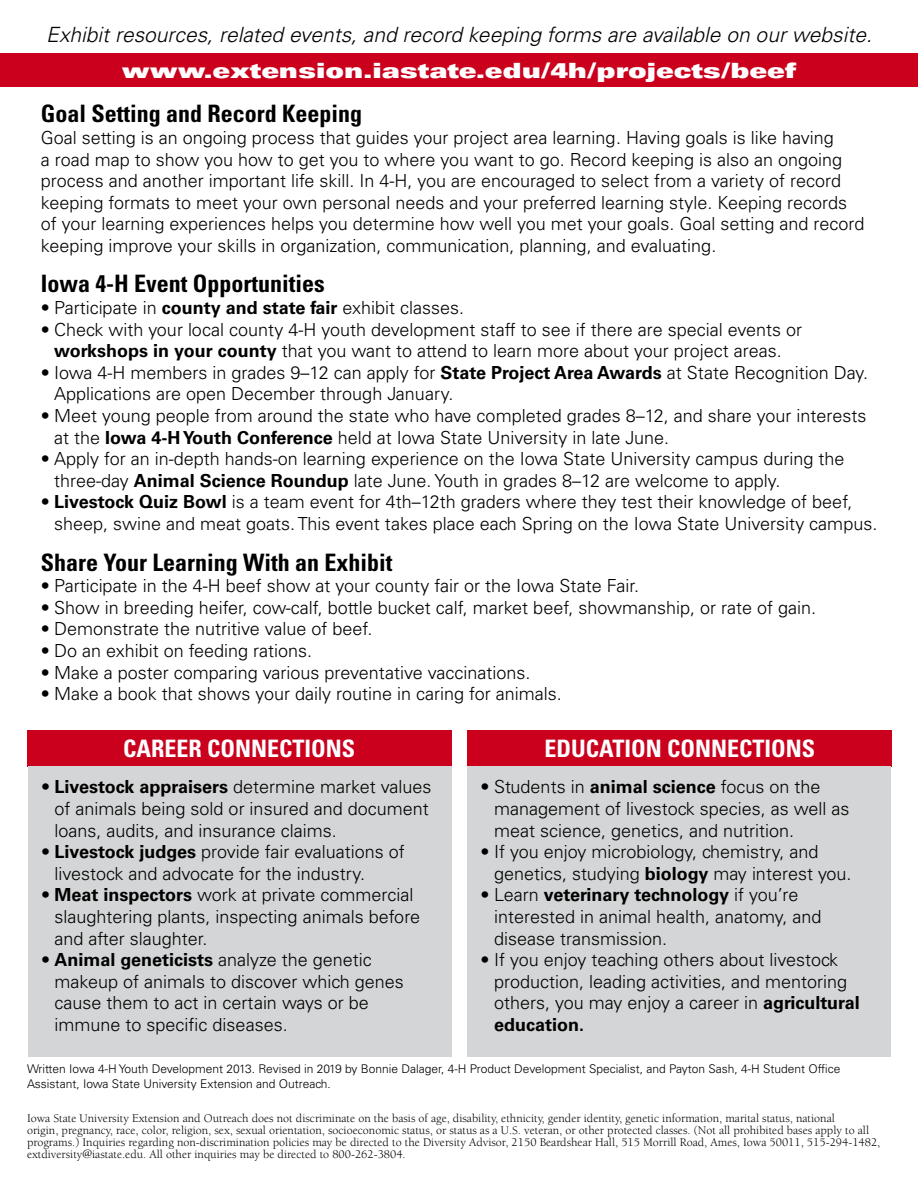
<style>
.page{position:relative;width:918px;height:1188px;background:#fff}
.page>*{position:absolute;margin:0;border:0;box-sizing:border-box;transform-origin:0 0}
.Headings_Page_2{font:700 condensed 24px "Univers LT Std";color:#000}
.Bar_Headings{font:700 condensed 24px "Univers LT Std";color:#fff}
.Headings{font:700 condensed 24px "Univers LT Std";color:#000}
.Important_Informatio{font:italic 300 21px "Univers LT Std";color:#000}
.Website_URL{font:21px "Univers LT Std X Black Ex";color:#fff}
.t1{font:300 18px/21.6px "Univers LT Std";color:#000}
.Justice_Statement{font:12px/12px "Berkeley Std";color:#000}
.t2{font:300 12px/14.4px "Univers LT Std";color:#000}
.s1{font-weight:700}
</style>
<div class="page">
<div style="left:468px;top:730px;width:424px;height:37px;background:#ca001d"></div>
<div style="left:27px;top:730px;width:425px;height:37px;background:#ca001d"></div>
<div style="left:0;top:53px;width:918px;height:34px;background:#ca001d"></div>
<div style="left:28px;top:767px;width:424px;height:290px;background:#d4d5d6"></div>
<div style="left:467px;top:767px;width:424px;height:290px;background:#d4d5d6"></div>
<p class="Important_Informatio" style="left:46px;top:22px;width:827px">Exhibit resources, related events, and record keeping forms are available on our website.</p>
<h2 class="Website_URL" style="left:122px;top:58px;width:676px">www.extension.iastate.edu/4h/projects/beef</h2>
<h3 class="Headings" style="left:41px;top:99px;width:323px">Goal Setting and Record Keeping</h3>
<p class="t1" style="left:41px;top:127px;width:825px">Goal setting is an ongoing process that guides your project area learning. Having goals is like having<br>a road map to show you how to get you to where you want to go. Record keeping is also an ongoing process and another important life skill. In 4-H, you are encouraged to select from a variety of record keeping formats to meet your own personal needs and your preferred learning style. Keeping records of your learning experiences helps you determine how well you met your goals. Goal setting and record keeping improve your skills in organization, communication, planning, and evaluating.</p>
<h3 class="Headings_Page_2" style="left:41px;top:269px;width:285px">Iowa 4-H Event Opportunities</h3>
<p class="t1" style="left:41px;top:297px;width:425px">• Participate in <span class="s1">county and state fair</span> exhibit classes.</p>
<p class="t1" style="left:41px;top:319px;width:763px;text-align:center">• Check with your local county 4-H youth development staff to see if there are special events or <span class="s1">workshops in your county</span> that you want to attend to learn more about your project areas.</p>
<p class="t1" style="left:54px;top:362px;width:815px;text-indent:-14px">• Iowa 4-H members in grades 9–12 can apply for <span class="s1">State Project Area Awards</span> at State Recognition Day.<br>Applications are open December through January.</p>
<p class="t1" style="left:54px;top:405px;width:814px;text-indent:-14px">• Meet young people from around the state who have completed grades 8–12, and share your interests at the <span class="s1">Iowa 4-H Youth Conference</span> held at Iowa State University in late June.</p>
<p class="t1" style="left:54px;top:448px;width:792px;text-indent:-14px">• Apply for an in-depth hands-on learning experience on the Iowa State University campus during the three-day <span class="s1">Animal Science Roundup</span> late June. Youth in grades 8–12 are welcome to apply.</p>
<p class="t1" style="left:54px;top:491px;width:825px;text-indent:-14px">• <span class="s1">Livestock Quiz Bowl</span> is a team event for 4th–12th graders where they test their knowledge of beef, sheep, swine and meat goats. This event takes place each Spring on the Iowa State University campus.</p>
<h3 class="Headings_Page_2" style="left:41px;top:547px;width:353px">Share Your Learning With an Exhibit</h3>
<p class="t1" style="left:41px;top:575px;width:600px">• Participate in the 4-H beef show at your county fair or the Iowa State Fair.</p>
<p class="t1" style="left:41px;top:597px;width:777px">• Show in breeding heifer, cow-calf, bottle bucket calf, market beef, showmanship, or rate of gain.</p>
<p class="t1" style="left:41px;top:618px;width:333px">• Demonstrate the nutritive value of beef.</p>
<p class="t1" style="left:41px;top:640px;width:273px">• Do an exhibit on feeding rations.</p>
<p class="t1" style="left:41px;top:661px;width:491px">• Make a poster comparing various preventative vaccinations.</p>
<p class="t1" style="left:41px;top:683px;width:523px">• Make a book that shows your daily routine in caring for animals.</p>
<h2 class="Bar_Headings" style="left:123px;top:734px;width:234px">CAREER CONNECTIONS</h2>
<h2 class="Bar_Headings" style="left:545px;top:734px;width:272px">EDUCATION CONNECTIONS</h2>
<p class="t1" style="left:494px;top:776px;width:357px;text-indent:-14px">• Students in <span class="s1">animal science</span> focus on the management of livestock species, as well as meat science, genetics, and nutrition.</p>
<p class="t1" style="left:494px;top:841px;width:359px;text-indent:-14px">• If you enjoy microbiology, chemistry, and genetics, studying <span class="s1">biology</span> may interest you.</p>
<p class="t1" style="left:494px;top:884px;width:329px;text-indent:-14px">• Learn <span class="s1">veterinary technology</span> if you’re interested in animal health, anatomy, and disease transmission.</p>
<p class="t1" style="left:494px;top:949px;width:367px;text-indent:-14px">• If you enjoy teaching others about livestock production, leading activities, and mentoring others, you may enjoy a career in <span class="s1">agricultural education.</span></p>
<p class="t2" style="left:27px;top:1062px;width:815px">Written Iowa 4-H Youth Development 2013. Revised in 2019 by Bonnie Dalager, 4-H Product Development Specialist, and Payton Sash, 4-H Student Office<br>Assistant, Iowa State University Extension and Outreach.</p>
<p class="t1" style="left:55px;top:776px;width:378px;text-indent:-14px">• <span class="s1">Livestock appraisers</span> determine market values of animals being sold or insured and document loans, audits, and insurance claims.</p>
<p class="t1" style="left:55px;top:841px;width:352px;text-indent:-14px">• <span class="s1">Livestock judges</span> provide fair evaluations of livestock and advocate for the industry.</p>
<p class="t1" style="left:55px;top:884px;width:367px;text-indent:-14px">• <span class="s1">Meat inspectors</span> work at private commercial slaughtering plants, inspecting animals before and after slaughter.</p>
<p class="t1" style="left:55px;top:949px;width:351px;text-indent:-14px">• <span class="s1">Animal geneticists</span> analyze the genetic makeup of animals to discover which genes cause them to act in certain ways or be immune to specific diseases.</p>
<p class="Justice_Statement" style="left:27px;top:1112px;width:855px">Iowa State University Extension and Outreach does not discriminate on the basis of age, disability, ethnicity, gender identity, genetic information, marital status, national<br>origin, pregnancy, race, color, religion, sex, sexual orientation, socioeconomic status, or status as a U.S. veteran, or other protected classes. (Not all prohibited bases apply to all programs.) Inquiries regarding non-discrimination policies may be directed to the Diversity Advisor, 2150 Beardshear Hall, 515 Morrill Road, Ames, Iowa 50011, 515-294-1482, extdiversity@iastate.edu. All other inquiries may be directed to 800-262-3804.</p>
</div>
